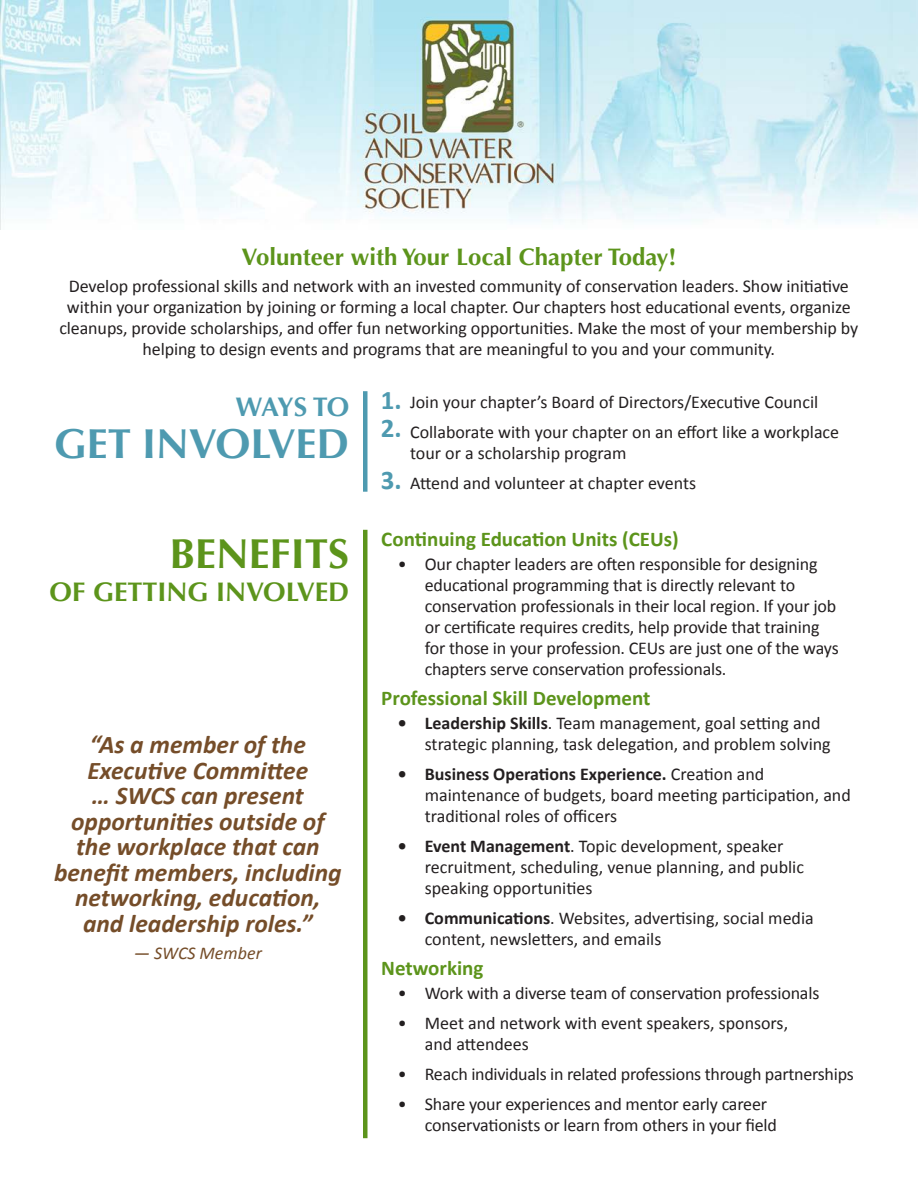
<style>
.page{position:relative;width:918px;height:1188px;background:#fff}
.page>*{position:absolute;margin:0;border:0;box-sizing:border-box;transform-origin:0 0}
.t1{font:700 42px "Optima";color:#4e9ab0}
.t2{font:700 42px "Optima";color:#5c941b}
.t3{font:700 27px "Optima";color:#5c941b}
.t4{font:700 27px "Optima";letter-spacing:-.04em;color:#4e9ab0}
.t5{font:700 27px "Calibri";color:#4e9ab0}
.t6{font:italic 700 25.5px/25.5px "Calibri";color:#754d29;text-align:center}
.t7{font:700 24px "Optima";color:#5c941b}
.t8{font:700 21px "Calibri";color:#5c941b}
.t9{font:18px/21px "Calibri";letter-spacing:-.005em;color:#231f20}
.t10{font:italic 18px "Calibri";color:#754d29}
.s1{font-weight:700}
</style>
<div class="page">
<img style="left:0;top:0;width:918px;height:229px">
<div style="left:363px;top:391px;width:5px;height:101px;background:#4e9ab0"></div>
<div style="left:363px;top:530px;width:5px;height:608px;background:#5c941b"></div>
<p class="t7" style="left:241px;top:243px;width:437px">Volunteer with Your Local Chapter Today!</p>
<p class="t9" style="left:59px;top:275px;width:801px;text-align:center">Develop professional skills and network with an invested community of conservation leaders. Show initiative within your organization by joining or forming a local chapter. Our chapters host educational events, organize cleanups, provide scholarships, and offer fun networking opportunities. Make the most of your membership by helping to design events and programs that are meaningful to you and your community.</p>
<p class="t5" style="left:381px;top:383px;width:22px">1.</p>
<p class="t5" style="left:381px;top:412px;width:22px">2.</p>
<p class="t5" style="left:381px;top:464px;width:22px">3.</p>
<p class="t9" style="left:410px;top:391px;width:410px">Join your chapter’s Board of Directors/Executive Council</p>
<p class="t9" style="left:410px;top:421px;width:431px">Collaborate with your chapter on an effort like a workplace tour or a scholarship program</p>
<p class="t9" style="left:410px;top:472px;width:288px">Attend and volunteer at chapter events</p>
<p class="t4" style="left:235px;top:391px;width:115px">WAYS TO</p>
<p class="t1" style="left:54px;top:419px;width:297px">GET INVOLVED</p>
<p class="t2" style="left:170px;top:530px;width:181px">BENEFITS</p>
<p class="t3" style="left:50px;top:577px;width:301px">OF GETTING INVOLVED</p>
<p class="t6" style="left:54px;top:731px;width:289px">“As a member of the<br>Executive Committee<br>… SWCS can present opportunities outside of the workplace that can benefit members, including networking, education, and leadership roles.”</p>
<p class="t10" style="left:134px;top:942px;width:130px">— SWCS Member</p>
<p class="t8" style="left:381px;top:526px;width:299px">Continuing Education Units (CEUs)</p>
<p class="t9" style="left:425px;top:552px;width:415px;text-indent:-27px">• Our chapter leaders are often responsible for designing educational programming that is directly relevant to conservation professionals in their local region. If your job or certificate requires credits, help provide that training for those in your profession. CEUs are just one of the ways chapters serve conservation professionals.</p>
<p class="t8" style="left:381px;top:685px;width:271px">Professional Skill Development</p>
<p class="t9" style="left:425px;top:711px;width:407px;text-indent:-27px"><span class="s1">• Leadership Skills</span>. Team management, goal setting and strategic planning, task delegation, and problem solving</p>
<p class="t9" style="left:425px;top:762px;width:428px;text-indent:-27px"><span class="s1">• Business Operations Experience.</span> Creation and maintenance of budgets, board meeting participation, and traditional roles of officers</p>
<p class="t9" style="left:425px;top:834px;width:381px;text-indent:-27px"><span class="s1">• Event Management</span>. Topic development, speaker recruitment, scheduling, venue planning, and public speaking opportunities</p>
<p class="t9" style="left:425px;top:906px;width:391px;text-indent:-27px"><span class="s1">• Communications</span>. Websites, advertising, social media content, newsletters, and emails</p>
<p class="t8" style="left:381px;top:955px;width:104px">Networking</p>
<p class="t9" style="left:398px;top:981px;width:423px">• Work with a diverse team of conservation professionals</p>
<p class="t9" style="left:425px;top:1011px;width:365px;text-indent:-27px">• Meet and network with event speakers, sponsors, and attendees</p>
<p class="t9" style="left:398px;top:1062px;width:458px">• Reach individuals in related professions through partnerships</p>
<p class="t9" style="left:425px;top:1092px;width:354px;text-indent:-27px">• Share your experiences and mentor early career conservationists or learn from others in your field</p>
</div>
